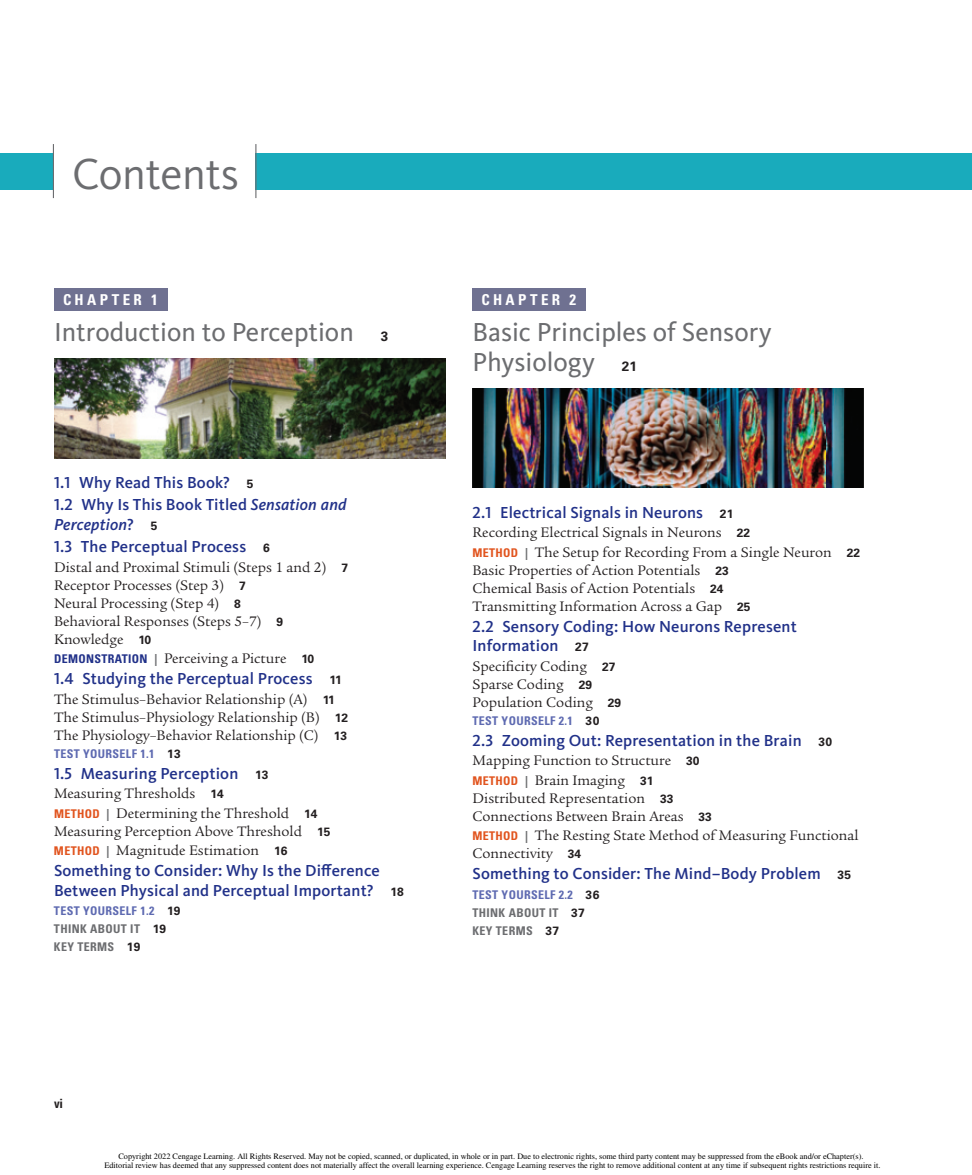
<style>
.page{position:relative;width:972px;height:1175px;background:#fff}
.page>*{position:absolute;margin:0;border:0;box-sizing:border-box;transform-origin:0 0}
.t1{font:45px "Kievit OT";letter-spacing:-.01em;color:#6c6d70}
.t2{font:27px/30px "Kievit OT";color:#6c6d70}
.t3{font:500 16.5px/22.5px "Kievit OT";letter-spacing:.01em;color:#213189}
.t4{font:15px/18px "Legacy Serif Std";color:#231f20}
.t5{font:700 condensed 15px "Univers LT Std";letter-spacing:.23em;color:#fff}
.t6{font:700 condensed 12.75px "Univers LT Std";color:#231f20}
.t7{font:700 condensed 12px/18px "Univers LT Std";letter-spacing:.03em;color:#5e6ab1}
.t8{font:700 condensed 12px "Univers LT Std";letter-spacing:.03em;color:#6c6d70}
.t9{font:700 condensed 12px "Univers LT Std";letter-spacing:.03em;color:#e1541e}
.t10{font:700 condensed 12px "Univers LT Std";letter-spacing:.03em;color:#213189}
.t11{font:700 12px "Univers LT Std";color:#231f20}
.t12{font:8.25px/9.6px "Times";color:#000;text-align:center}
.s1{font-family:"Univers LT Std";font-weight:700;font-size:13.5px;color:#231f20}
.s2{font-family:"Univers LT Std";font-weight:700;font-size:12px;color:#231f20}
.s3{font-style:italic}
.s4{font-family:"Univers LT Std";font-weight:700;font-size:12px}
.s5{font-family:"Univers LT Std";font-weight:700;font-stretch:condensed;font-size:12px;color:#6c6d70}
.s6{font-stretch:normal;color:#231f20}
.s7{color:#6c6d70}
</style>
<div class="page">
<div style="left:54px;top:288px;width:113px;height:22px;background:#6f7191"></div>
<div style="left:0;top:153px;width:54px;height:36px;background:#19abbc"></div>
<hr style="left:53px;top:144px;width:1px;height:54px;background:#6c6d70">
<div style="left:256px;top:153px;width:716px;height:36px;background:#19abbc"></div>
<hr style="left:255px;top:144px;width:1px;height:54px;background:#6c6d70">
<div style="left:472px;top:288px;width:114px;height:22px;background:#6f7191"></div>
<img style="left:472px;top:388px;width:392px;height:100px">
<img style="left:54px;top:359px;width:391px;height:99px">
<p class="t1" style="left:72px;top:147px;width:169px">Contents</p>
<p class="t5" style="left:63px;top:290px;width:96px">CHAPTER 1</p>
<p class="t2" style="left:54px;top:316px;width:336px">Introduction to Perception <span class="s1">3</span></p>
<p class="t3" style="left:54px;top:471px;width:294px">1.1 Why Read This Book? <span class="s2">5<br></span>1.2 Why Is This Book Titled <span class="s3">Sensation and</span></p>
<p class="t3" style="left:54px;top:513px;width:217px"><span class="s3">Perception</span>? <span class="s2">5<br></span>1.3 The Perceptual Process <span class="s2">6</span></p>
<p class="t4" style="left:54px;top:558px;width:296px">Distal and Proximal Stimuli (Steps 1 and 2) <span class="s4">7<br></span>Receptor Processes (Step 3) <span class="s4">7<br></span>Neural Processing (Step 4) <span class="s4">8<br></span>Behavioral Responses (Steps 5–7) <span class="s4">9<br></span>Knowledge <span class="s4">10</span></p>
<p class="t10" style="left:54px;top:651px;width:76px">DEMONSTRATION</p>
<p class="t4" style="left:154px;top:649px;width:161px"><span class="s5">|</span> Perceiving a Picture <span class="s4">10</span></p>
<p class="t3" style="left:54px;top:667px;width:289px">1.4 Studying the Perceptual Process <span class="s2">11</span></p>
<p class="t4" style="left:54px;top:690px;width:296px">The Stimulus–Behavior Relationship (A) <span class="s4">11<br></span>The Stimulus–Physiology Relationship (B) <span class="s4">12<br></span>The Physiology–Behavior Relationship (C) <span class="s4">13</span></p>
<p class="t7" style="left:54px;top:744px;width:128px">TEST YOURSELF 1.1 <span class="s6">13</span></p>
<p class="t3" style="left:54px;top:762px;width:216px">1.5 Measuring Perception <span class="s2">13</span></p>
<p class="t4" style="left:54px;top:784px;width:171px">Measuring Thresholds <span class="s4">14</span></p>
<p class="t9" style="left:54px;top:806px;width:25px">METHOD</p>
<p class="t4" style="left:54px;top:804px;width:278px;text-indent:53px"><span class="s5">|</span> Determining the Threshold <span class="s4">14<br></span>Measuring Perception Above Threshold <span class="s4">15</span></p>
<p class="t9" style="left:54px;top:843px;width:25px">METHOD</p>
<p class="t4" style="left:107px;top:841px;width:182px"><span class="s5">|</span> Magnitude Estimation <span class="s4">16</span></p>
<p class="t3" style="left:54px;top:861px;width:351px;line-height:19.5px">Something to Consider: Why Is the Difference<br>Between Physical and Perceptual Important? <span class="s2">18</span></p>
<p class="t7" style="left:54px;top:902px;width:128px">TEST YOURSELF 1.2 <span class="s6">19<br></span><span class="s7">THIN</span></p>
<p class="t8" style="left:80px;top:921px;width:34px">K ABOUT</p>
<p class="t8" style="left:130px;top:921px;width:5px">IT</p>
<p class="t11" style="left:153px;top:922px;width:15px">19</p>
<p class="t8" style="left:54px;top:939px;width:88px">KEY TERMS <span class="s6">19</span></p>
<p class="t6" style="left:54px;top:1095px;width:11px">VI</p>
<p class="t5" style="left:482px;top:290px;width:96px">CHAPTER 2</p>
<p class="t2" style="left:472px;top:316px;width:301px">Basic Principles of Sensory<br>Physiology <span class="s1">21</span></p>
<p class="t3" style="left:472px;top:501px;width:262px">2.1 Electrical Signals in Neurons <span class="s2">21</span></p>
<p class="t4" style="left:472px;top:523px;width:279px">Recording Electrical Signals in Neurons <span class="s4">22</span></p>
<p class="t9" style="left:473px;top:545px;width:25px">METHOD</p>
<p class="t4" style="left:472px;top:543px;width:389px;text-indent:53px"><span class="s5">|</span> The Setup for Recording From a Single Neuron <span class="s4">22<br></span>Basic Properties of Action Potentials <span class="s4">23<br></span>Chemical Basis of Action Potentials <span class="s4">24<br></span>Transmitting Information Across a Gap <span class="s4">25</span></p>
<p class="t3" style="left:472px;top:616px;width:326px;line-height:19.5px">2.2 Sensory Coding: How Neurons Represent<br>Information <span class="s2">27</span></p>
<p class="t4" style="left:472px;top:657px;width:150px">Specificity Coding <span class="s4">27<br></span>Sparse Coding <span class="s4">29<br></span>Population Coding <span class="s4">29</span></p>
<p class="t7" style="left:473px;top:711px;width:128px">TEST YOURSELF 2.1 <span class="s6">30</span></p>
<p class="t3" style="left:472px;top:729px;width:361px">2.3 Zooming Out: Representation in the Brain <span class="s2">30</span></p>
<p class="t4" style="left:472px;top:751px;width:229px">Mapping Function to Structure <span class="s4">30</span></p>
<p class="t9" style="left:473px;top:773px;width:25px">METHOD</p>
<p class="t4" style="left:472px;top:771px;width:241px;text-indent:53px"><span class="s5">|</span> Brain Imaging <span class="s4">31<br></span>Distributed Representation <span class="s4">33<br></span>Connections Between Brain Areas <span class="s4">33</span></p>
<p class="t9" style="left:473px;top:828px;width:25px">METHOD</p>
<p class="t4" style="left:472px;top:826px;width:388px;text-indent:53px"><span class="s5">|</span> The Resting State Method of Measuring Functional<br>Connectivity <span class="s4">34</span></p>
<p class="t3" style="left:472px;top:862px;width:380px">Something to Consider: The Mind–Body Problem <span class="s2">35</span></p>
<p class="t7" style="left:473px;top:885px;width:128px">TEST YOURSELF 2.2 <span class="s6">36<br></span><span class="s7">THIN</span></p>
<p class="t8" style="left:499px;top:905px;width:34px">K ABOUT</p>
<p class="t8" style="left:549px;top:905px;width:5px">IT</p>
<p class="t11" style="left:571px;top:905px;width:15px">37</p>
<p class="t8" style="left:473px;top:923px;width:88px">KEY TERMS <span class="s6">37</span></p>
<p class="t12" style="left:104px;top:1151px;width:778px">Copyright 2022 Cengage Learning. All Rights Reserved. May not be copied, scanned, or duplicated, in whole or in part. Due to electronic rights, some third party content may be suppressed from the eBook and/or eChapter(s).<br>Editorial review has deemed that any suppressed content does not materially affect the overall learning experience. Cengage Learning reserves the right to remove additional content at any time if subsequent rights restrictions require it.</p>
</div>
